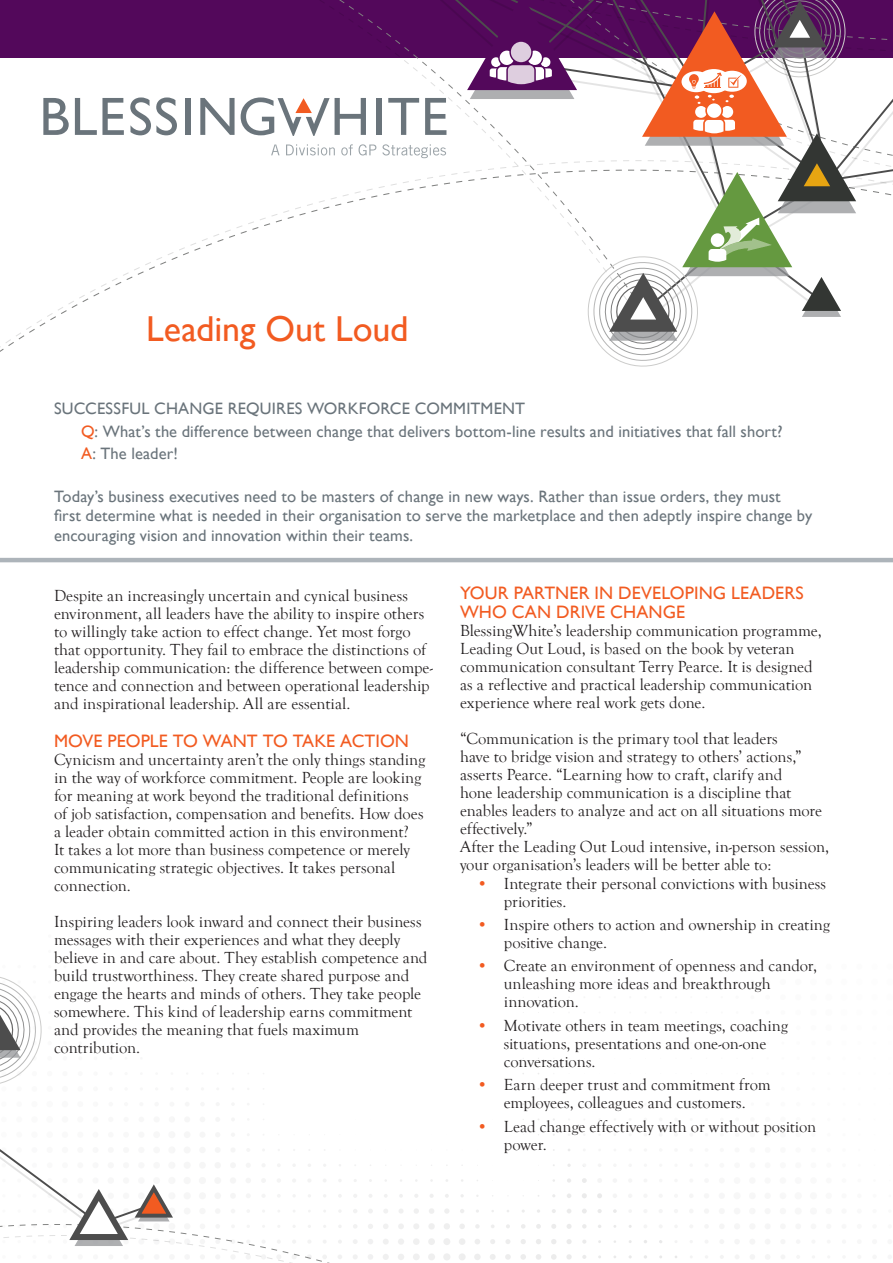
<style>
.page{position:relative;width:893px;height:1263px;background:#fff}
.page>*{position:absolute;margin:0;border:0;box-sizing:border-box;transform-origin:0 0}
.Title-Orange{font:36px "Gill Sans";letter-spacing:-.005em;color:#f25b21}
.subhead{font:18px/20px "Gill Sans";letter-spacing:.005em;color:#f25b21}
.text{font:16.5px/18px "Goudy Old Style T";color:#231f20}
.Intro_paragraph{font:16.5px/19.5px "Gill Sans";letter-spacing:.005em;color:#6a747b}
.s1{color:#f25b21}
</style>
<div class="page">
<div style="left:0;top:0;width:893px;height:58px;background:#53085b"></div>
<svg style="left:420px;top:136px;width:261px;height:85px"></svg>
<svg style="left:820px;top:277px;width:21px;height:40px"></svg>
<svg style="left:704px;top:276px;width:116px;height:41px"></svg>
<svg style="left:587px;top:250px;width:117px;height:117px"></svg>
<svg style="left:681px;top:136px;width:212px;height:140px"></svg>
<svg style="left:0;top:1134px;width:430px;height:129px"></svg>
<svg style="left:0;top:977px;width:42px;height:107px"></svg>
<svg style="left:43px;top:98px;width:26px;height:37px"></svg>
<svg style="left:75px;top:98px;width:49px;height:37px"></svg>
<svg style="left:130px;top:97px;width:47px;height:38px"></svg>
<div style="left:185px;top:98px;width:5px;height:37px;background:#6a747b"></div>
<svg style="left:200px;top:98px;width:35px;height:37px"></svg>
<svg style="left:241px;top:0;width:652px;height:136px"></svg>
<svg style="left:425px;top:98px;width:21px;height:37px"></svg>
<svg style="left:271px;top:145px;width:9px;height:10px"></svg>
<svg style="left:286px;top:144px;width:49px;height:11px"></svg>
<svg style="left:341px;top:144px;width:12px;height:11px"></svg>
<svg style="left:359px;top:144px;width:17px;height:11px"></svg>
<svg style="left:382px;top:144px;width:64px;height:14px"></svg>
<hr style="left:0;top:558px;width:893px;height:4px;background:#adb4ba">
<p class="Title-Orange" style="left:146px;top:307px;width:264px">Leading Out Loud</p>
<p class="Intro_paragraph" style="left:54px;top:399px;width:473px">SUCCESSFUL CHANGE REQUIRES WORKFORCE COMMITMENT</p>
<p class="Intro_paragraph" style="left:81px;top:422px;width:703px"><span class="s1">Q</span>: What’s the difference between change that delivers bottom-line results and initiatives that fall short?</p>
<p class="Intro_paragraph" style="left:81px;top:444px;width:98px"><span class="s1">A</span>: The leader!</p>
<p class="Intro_paragraph" style="left:54px;top:487px;width:760px">Today’s business executives need to be masters of change in new ways. Rather than issue orders, they must<br>first determine what is needed in their organisation to serve the marketplace and then adeptly inspire change by encouraging vision and innovation within their teams.</p>
<p class="text" style="left:54px;top:587px;width:380px">Despite an increasingly uncertain and cynical business environment, all leaders have the ability to inspire others to willingly take action to effect change. Yet most forgo that opportunity. They fail to embrace the distinctions of leadership communication: the difference between compe&shy;tence and connection and between operational leadership and inspirational leadership. All are essential.</p>
<p class="subhead" style="left:54px;top:731px;width:356px">MOVE PEOPLE TO WANT TO TAKE ACTION</p>
<p class="text" style="left:54px;top:751px;width:373px">Cynicism and uncertainty aren’t the only things standing in the way of workforce commitment. People are looking for meaning at work beyond the traditional definitions of job satisfaction, compensation and benefits. How does a leader obtain committed action in this environment?<br>It takes a lot more than business competence or merely communicating strategic objectives. It takes personal connection.</p>
<p class="text" style="left:54px;top:913px;width:375px">Inspiring leaders look inward and connect their business messages with their experiences and what they deeply believe in and care about. They establish competence and build trustworthiness. They create shared purpose and engage the hearts and minds of others. They take people somewhere. This kind of leadership earns commitment and provides the meaning that fuels maximum contribution.</p>
<p class="subhead" style="left:460px;top:583px;width:345px">YOUR PARTNER IN DEVELOPING LEADERS<br>WHO CAN DRIVE CHANGE</p>
<p class="text" style="left:460px;top:622px;width:363px">BlessingWhite’s leadership communication programme, Leading Out Loud, is based on the book by veteran communication consultant Terry Pearce. It is designed as a reflective and practical leadership communication experience where real work gets done.</p>
<p class="text" style="left:460px;top:730px;width:364px">“Communication is the primary tool that leaders<br>have to bridge vision and strategy to others’ actions,” asserts Pearce. “Learning how to craft, clarify and<br>hone leadership communication is a discipline that enables leaders to analyze and act on all situations more effectively.”</p>
<p class="text" style="left:460px;top:838px;width:371px">After the Leading Out Loud intensive, in-person session, your organisation’s leaders will be better able to:</p>
<p class="text" style="left:504px;top:874px;width:324px;text-indent:-27px"><span class="s1">•</span> Integrate their personal convictions with business priorities.</p>
<p class="text" style="left:504px;top:916px;width:328px;text-indent:-27px"><span class="s1">•</span> Inspire others to action and ownership in creating positive change.</p>
<p class="text" style="left:504px;top:957px;width:315px;text-indent:-27px"><span class="s1">•</span> Create an environment of openness and candor, unleashing more ideas and breakthrough innovation.</p>
<p class="text" style="left:504px;top:1017px;width:286px;text-indent:-27px"><span class="s1">•</span> Motivate others in team meetings, coaching situations, presentations and one-on-one conversations.</p>
<p class="text" style="left:477px;top:1076px;width:295px;text-align:center"><span class="s1">•</span> Earn deeper trust and commitment from employees, colleagues and customers.</p>
<p class="text" style="left:504px;top:1117px;width:314px;text-indent:-27px"><span class="s1">•</span> Lead change effectively with or without position power.</p>
</div>
